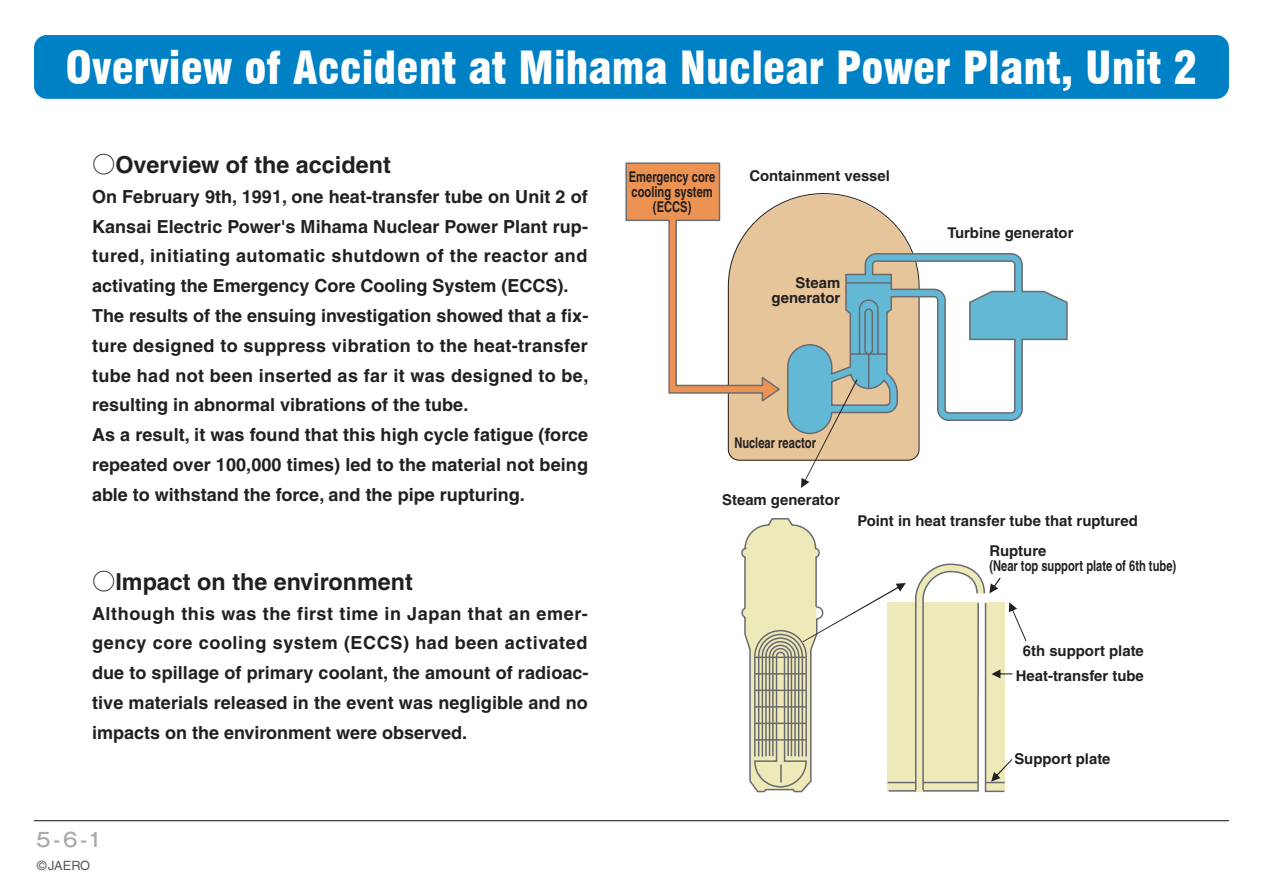
<style>
.page{position:relative;width:1263px;height:893px;background:#fff}
.page>*{position:absolute;margin:0;border:0;box-sizing:border-box;transform-origin:0 0}
.t1{font:900 condensed 44.7px "Swiss 721 BT";color:#fff}
.t2{font:700 23.4px "Helvetica";color:#231f20}
.t3{font:500 19.2px "Gothic MB101 Pro";color:#a8a9ad}
.t4{font:700 18px/29.7px "Helvetica";letter-spacing:.005em;color:#231f20}
.t5{font:700 14.85px/14.9px "Helvetica";color:#231f20;text-align:right}
.t6{font:700 14.85px/14.9px "Helvetica";color:#231f20;text-align:center;scale:.75 1}
.t7{font:12.75px "Helvetica";letter-spacing:-.01em;color:#57585a}
.s1{font-family:"Gothic MB101 Pro";font-weight:500}
</style>
<div class="page">
<div style="left:34px;top:35px;width:1195px;height:64px;background:#0080c5;border-radius:13px"></div>
<hr style="left:34px;top:820px;width:1195px;height:1px;background:#231f20">
<svg style="left:727px;top:193px;width:186px;height:268px"></svg>
<svg style="left:786px;top:252px;width:282px;height:183px"></svg>
<svg style="left:625px;top:162px;width:156px;height:242px"></svg>
<svg style="left:801px;top:260px;width:215px;height:228px"></svg>
<svg style="left:741px;top:518px;width:285px;height:275px"></svg>
<h1 class="t1" style="left:66px;top:41px;width:1133px">Overview of Accident at Mihama Nuclear Power Plant, Unit 2</h1>
<p class="t2" style="left:92px;top:151px;width:300px"><span class="s1">○</span>Overview of the accident</p>
<p class="t4" style="left:92px;top:181px;width:498px">On February 9th, 1991, one heat-transfer tube on Unit 2 of Kansai Electric Power's Mihama Nuclear Power Plant rup&shy;tured, initiating automatic shutdown of the reactor and activating the Emergency Core Cooling System (ECCS).<br>The results of the ensuing investigation showed that a fix&shy;ture designed to suppress vibration to the heat-transfer tube had not been inserted as far it was designed to be, resulting in abnormal vibrations of the tube.<br>As a result, it was found that this high cycle fatigue (force repeated over 100,000 times) led to the material not being able to withstand the force, and the pipe rupturing.</p>
<p class="t2" style="left:92px;top:567px;width:322px"><span class="s1">○</span>Impact on the environment</p>
<p class="t4" style="left:92px;top:598px;width:498px;text-align:justify">Although this was the first time in Japan that an emer&shy;gency core cooling system (ECCS) had been activated due to spillage of primary coolant, the amount of radioac&shy;tive materials released in the event was negligible and no impacts on the environment were observed.</p>
<p class="t3" style="left:36px;top:824px;width:67px">5-6-1</p>
<p class="t7" style="left:37px;top:858px;width:55px">©JAERO</p>
<p class="t6" style="left:629px;top:169px;width:117px">Emergency core</p>
<p class="t5" style="left:749px;top:168px;width:142px">Containment vessel</p>
<p class="t6" style="left:631px;top:184px;width:110px">cooling system (ECCS)</p>
<p class="t5" style="left:771px;top:275px;width:70px">Steam generator</p>
<p class="t6" style="left:734px;top:435px;width:110px">Nuclear reactor</p>
<p class="t5" style="left:722px;top:492px;width:119px">Steam generator</p>
<p class="t5" style="left:947px;top:225px;width:128px">Turbine generator</p>
<p class="t5" style="left:989px;top:506px;width:150px;line-height:30.2px;text-align:left;text-indent:-132px">Point in heat transfer tube that ruptured<br>Rupture</p>
<p class="t6" style="left:989px;top:558px;width:251px">(Near top support plate of 6th tube)</p>
<p class="t5" style="left:1023px;top:643px;width:123px">6th support plate</p>
<p class="t5" style="left:1016px;top:668px;width:130px">Heat-transfer tube</p>
<p class="t5" style="left:1014px;top:751px;width:98px">Support plate</p>
</div>
